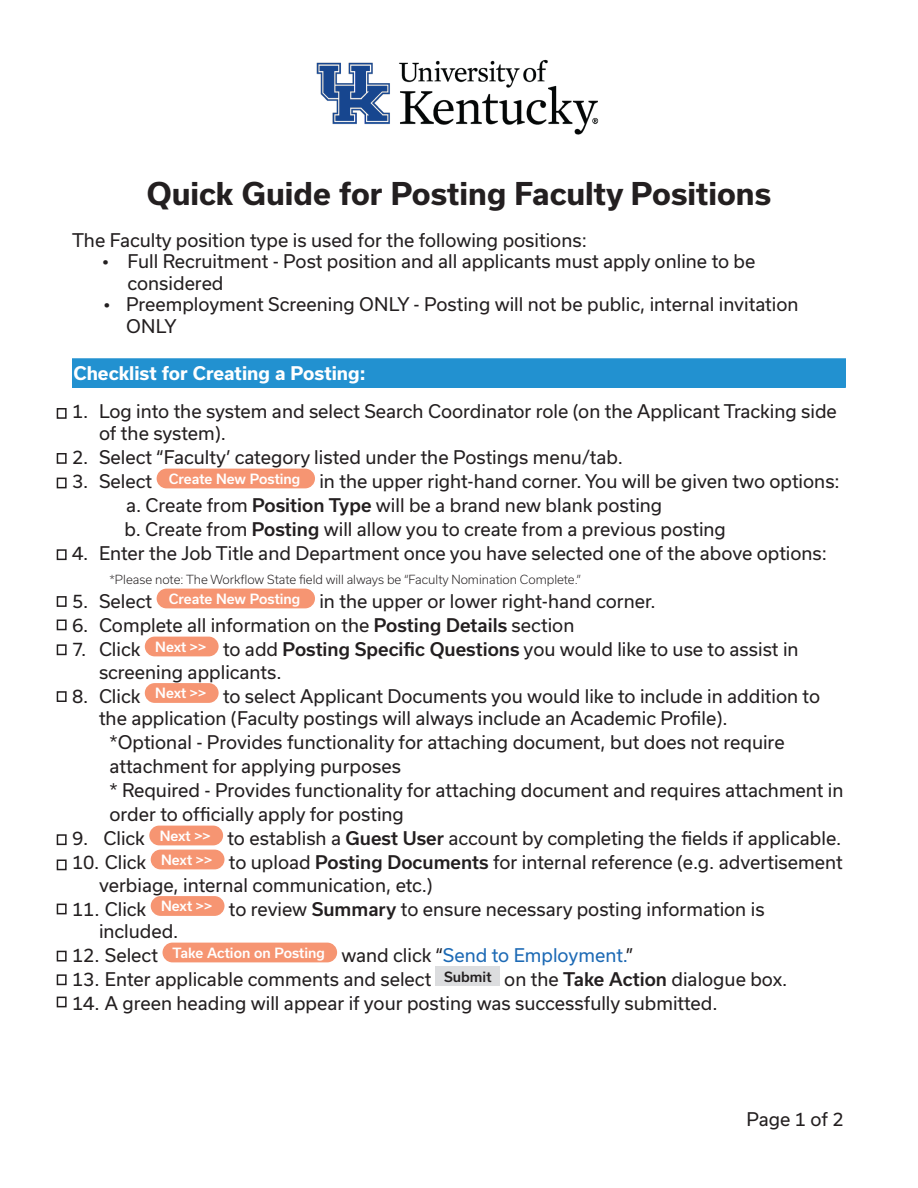
<style>
.page{position:relative;width:918px;height:1188px;background:#fff}
.page>*{position:absolute;margin:0;border:0;box-sizing:border-box;transform-origin:0 0}
.t1{font:700 30px "Usual";color:#231f20}
.regular_text_in_textbox{font:18px/22.5px "Usual";color:#231f20}
.letter_list_bullets{font:18px "Usual";color:#231f20}
.inside_blue_box{font:700 18px "Usual";color:#fff}
.t2{font:18px "Usual";color:#1d6ab5}
.buttons{font:500 13.5px "Usual";color:#fff}
.t3{font:500 13.5px "Usual";color:#231f20}
.regular_text_in_textbox-2{font:300 12px "Usual";color:#231f20}
.s1{font-weight:500}
.s2{color:#231f20}
</style>
<div class="page">
<img style="left:316px;top:59px;width:283px;height:76px">
<div style="left:73px;top:359px;width:772px;height:28px;background:#2291d0"></div>
<div style="left:72px;top:358px;width:774px;height:30px;border:2px solid #2291d0"></div>
<div style="left:157px;top:469px;width:158px;height:19px;background:#f69572;border-radius:10px"></div>
<div style="left:157px;top:589px;width:158px;height:19px;background:#f69572;border-radius:10px"></div>
<div style="left:145px;top:637px;width:74px;height:19px;background:#f69572;border-radius:10px"></div>
<div style="left:145px;top:683px;width:74px;height:20px;background:#f69572;border-radius:10px"></div>
<div style="left:149px;top:826px;width:74px;height:19px;background:#f69572;border-radius:10px"></div>
<div style="left:151px;top:850px;width:74px;height:19px;background:#f69572;border-radius:10px"></div>
<div style="left:151px;top:896px;width:74px;height:20px;background:#f69572;border-radius:10px"></div>
<div style="left:163px;top:943px;width:174px;height:19px;background:#f69572;border-radius:10px"></div>
<div style="left:436px;top:967px;width:64px;height:19px;background:#dcdddf"></div>
<div style="left:57px;top:408px;width:10px;height:11px;border:2px solid #231f20"></div>
<div style="left:57px;top:453px;width:10px;height:11px;border:2px solid #231f20"></div>
<div style="left:57px;top:478px;width:10px;height:10px;border:2px solid #231f20"></div>
<div style="left:57px;top:549px;width:10px;height:11px;border:2px solid #231f20"></div>
<div style="left:57px;top:596px;width:10px;height:11px;border:2px solid #231f20"></div>
<div style="left:57px;top:620px;width:10px;height:10px;border:2px solid #231f20"></div>
<div style="left:57px;top:644px;width:10px;height:11px;border:2px solid #231f20"></div>
<div style="left:57px;top:691px;width:10px;height:11px;border:2px solid #231f20"></div>
<div style="left:57px;top:834px;width:10px;height:11px;border:2px solid #231f20"></div>
<div style="left:57px;top:860px;width:10px;height:10px;border:2px solid #231f20"></div>
<div style="left:57px;top:904px;width:10px;height:10px;border:2px solid #231f20"></div>
<div style="left:57px;top:951px;width:10px;height:11px;border:2px solid #231f20"></div>
<div style="left:57px;top:974px;width:10px;height:11px;border:2px solid #231f20"></div>
<div style="left:57px;top:997px;width:10px;height:10px;border:2px solid #231f20"></div>
<p class="t1" style="left:147px;top:177px;width:626px">Quick Guide for Posting Faculty Positions</p>
<p class="regular_text_in_textbox" style="left:72px;top:229px;width:516px">The Faculty position type is used for the following positions:</p>
<p class="regular_text_in_textbox" style="left:128px;top:251px;width:629px;line-height:21.6px;text-indent:-26px">• Full Recruitment - Post position and all applicants must apply online to be considered</p>
<p class="regular_text_in_textbox" style="left:126px;top:294px;width:674px;line-height:21.6px;text-indent:-22px">• Preemployment Screening ONLY - Posting will not be public, internal invitation<br>ONLY</p>
<p class="inside_blue_box" style="left:74px;top:363px;width:294px">Checklist for Creating a Posting:</p>
<p class="regular_text_in_textbox" style="left:99px;top:400px;width:739px;text-indent:-27px">1. Log into the system and select Search Coordinator role (on the Applicant Tracking side of the system).</p>
<p class="regular_text_in_textbox" style="left:72px;top:446px;width:552px">2. Select “Faculty’ category listed under the Postings menu/tab.</p>
<p class="regular_text_in_textbox" style="left:72px;top:470px;width:82px">3. Select</p>
<p class="buttons" style="left:169px;top:471px;width:133px">Create New Posting</p>
<p class="regular_text_in_textbox" style="left:319px;top:470px;width:522px">in the upper right-hand corner. You will be given two options:</p>
<p class="letter_list_bullets" style="left:126px;top:495px;width:538px">a. Create from <span class="s1">Position Type</span> will be a brand new blank posting</p>
<p class="letter_list_bullets" style="left:124px;top:519px;width:603px">b. Create from <span class="s1">Posting</span> will allow you to create from a previous posting</p>
<p class="regular_text_in_textbox" style="left:72px;top:542px;width:757px">4. Enter the Job Title and Department once you have selected one of the above options:</p>
<p class="regular_text_in_textbox-2" style="left:110px;top:573px;width:473px">*Please note: The Workflow State field will always be “Faculty Nomination Complete.”</p>
<p class="regular_text_in_textbox" style="left:72px;top:590px;width:82px">5. Select</p>
<p class="buttons" style="left:169px;top:591px;width:133px">Create New Posting</p>
<p class="regular_text_in_textbox" style="left:319px;top:590px;width:338px">in the upper or lower right-hand corner.</p>
<p class="regular_text_in_textbox" style="left:72px;top:614px;width:504px">6. Complete all information on the <span class="s1">Posting Details</span> section</p>
<p class="regular_text_in_textbox" style="left:72px;top:638px;width:70px">7. Click</p>
<p class="buttons" style="left:155px;top:639px;width:53px">Next &gt;&gt;</p>
<p class="regular_text_in_textbox" style="left:99px;top:638px;width:701px;text-indent:124px">to add <span class="s1">Posting Specific Questions</span> you would like to use to assist in screening applicants.</p>
<p class="regular_text_in_textbox" style="left:72px;top:685px;width:70px">8. Click</p>
<p class="buttons" style="left:155px;top:685px;width:53px">Next &gt;&gt;</p>
<p class="regular_text_in_textbox" style="left:99px;top:685px;width:723px;text-indent:124px">to select Applicant Documents you would like to include in addition to the application (Faculty postings will always include an Academic Profile).</p>
<p class="regular_text_in_textbox" style="left:109px;top:731px;width:677px">*Optional - Provides functionality for attaching document, but does not require</p>
<p class="regular_text_in_textbox" style="left:109px;top:755px;width:293px">attachment for applying purposes</p>
<p class="regular_text_in_textbox" style="left:109px;top:779px;width:736px">* Required - Provides functionality for attaching document and requires attachment in</p>
<p class="regular_text_in_textbox" style="left:109px;top:803px;width:296px">order to officially apply for posting</p>
<p class="regular_text_in_textbox" style="left:72px;top:827px;width:74px">9. Click</p>
<p class="buttons" style="left:160px;top:828px;width:53px">Next &gt;&gt;</p>
<p class="regular_text_in_textbox" style="left:228px;top:827px;width:615px">to establish a <span class="s1">Guest User</span> account by completing the fields if applicable.</p>
<p class="regular_text_in_textbox" style="left:72px;top:851px;width:76px">10. Click</p>
<p class="buttons" style="left:161px;top:852px;width:53px">Next &gt;&gt;</p>
<p class="regular_text_in_textbox" style="left:99px;top:851px;width:745px;text-indent:130px">to upload <span class="s1">Posting Documents</span> for internal reference (e.g. advertisement verbiage, internal communication, etc.)</p>
<p class="regular_text_in_textbox" style="left:72px;top:898px;width:76px">11. Click</p>
<p class="buttons" style="left:161px;top:898px;width:53px">Next &gt;&gt;</p>
<p class="regular_text_in_textbox" style="left:229px;top:898px;width:537px">to review <span class="s1">Summary</span> to ensure necessary posting information is</p>
<p class="regular_text_in_textbox" style="left:99px;top:920px;width:81px">included.</p>
<p class="regular_text_in_textbox" style="left:72px;top:944px;width:88px">12. Select</p>
<p class="buttons" style="left:173px;top:945px;width:154px">Take Action on Posting</p>
<p class="t2" style="left:342px;top:945px;width:294px"><span class="s2">wand click “</span>Send to Employment.<span class="s2">”</span></p>
<p class="regular_text_in_textbox" style="left:72px;top:968px;width:361px">13. Enter applicable comments and select</p>
<p class="t3" style="left:444px;top:969px;width:49px">Submit</p>
<p class="regular_text_in_textbox" style="left:504px;top:968px;width:285px">on the <span class="s1">Take Action</span> dialogue box.</p>
<p class="regular_text_in_textbox" style="left:72px;top:992px;width:647px">14. A green heading will appear if your posting was successfully submitted.</p>
<p class="regular_text_in_textbox" style="left:746px;top:1108px;width:99px">Page 1 of 2</p>
</div>
